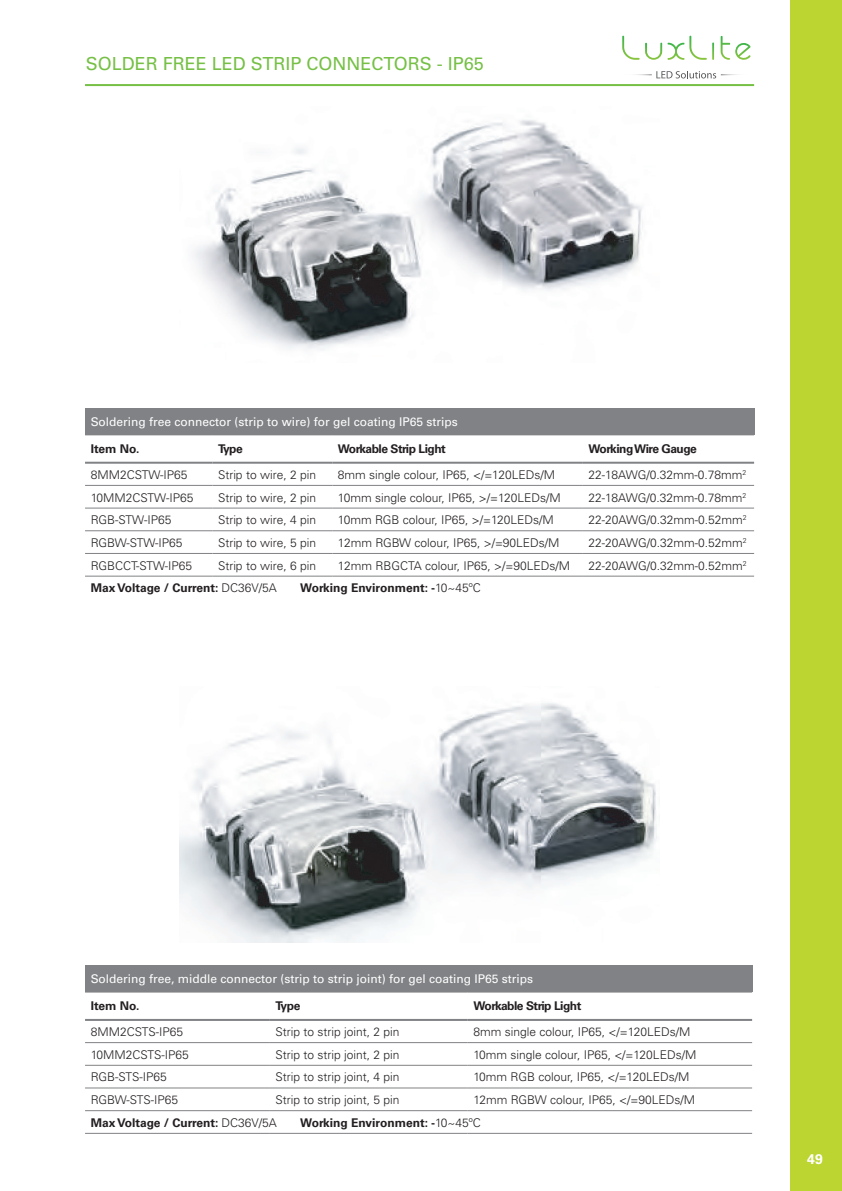
<style>
.page{position:relative;width:842px;height:1191px;background:#fff}
.page>*{position:absolute;margin:0;border:0;box-sizing:border-box;transform-origin:0 0}
.t1{font:18px "Univers";color:#76c046}
.t2{font:700 14px "Univers";color:#fff}
.t3{font:300 12px "Univers";color:#231f20}
.t4{font:12px "Univers";color:#fff}
.t5{font:700 12px "Univers";color:#231f20}
.t6{font:700 12px "Univers";letter-spacing:-.03em;color:#231f20}
.s1{font-weight:300}
</style>
<div class="page">
<div style="left:791px;top:0;width:51px;height:1191px;background:#bcd531"></div>
<hr style="left:85px;top:84px;width:669px;height:2px;background:#76c046">
<svg style="left:622px;top:36px;width:92px;height:24px"></svg>
<svg style="left:721px;top:36px;width:29px;height:24px"></svg>
<img style="left:636px;top:74px;width:16px;height:1px">
<svg style="left:656px;top:71px;width:82px;height:7px"></svg>
<img style="left:194px;top:120px;width:449px;height:230px">
<img style="left:180px;top:703px;width:477px;height:240px">
<div style="left:85px;top:408px;width:669px;height:26px;background:#808285"></div>
<svg style="left:85px;top:484px;width:669px;height:92px"></svg>
<hr style="left:85px;top:433px;width:127px;height:2px;background:#808285">
<hr style="left:212px;top:433px;width:120px;height:2px;background:#808285">
<hr style="left:332px;top:433px;width:251px;height:2px;background:#808285">
<hr style="left:583px;top:433px;width:171px;height:2px;background:#808285">
<hr style="left:85px;top:462px;width:127px;height:2px;background:#808285">
<hr style="left:212px;top:462px;width:120px;height:2px;background:#808285">
<hr style="left:332px;top:462px;width:251px;height:2px;background:#808285">
<hr style="left:583px;top:462px;width:171px;height:2px;background:#808285">
<hr style="left:85px;top:485px;width:127px;height:1px;background:#808285">
<hr style="left:212px;top:485px;width:120px;height:1px;background:#808285">
<hr style="left:332px;top:485px;width:251px;height:1px;background:#808285">
<hr style="left:583px;top:485px;width:171px;height:1px;background:#808285">
<hr style="left:85px;top:508px;width:127px;height:1px;background:#808285">
<hr style="left:212px;top:508px;width:120px;height:1px;background:#808285">
<hr style="left:332px;top:508px;width:251px;height:1px;background:#808285">
<hr style="left:583px;top:508px;width:171px;height:1px;background:#808285">
<hr style="left:85px;top:530px;width:127px;height:1px;background:#808285">
<hr style="left:212px;top:530px;width:120px;height:1px;background:#808285">
<hr style="left:332px;top:530px;width:251px;height:1px;background:#808285">
<hr style="left:583px;top:530px;width:171px;height:1px;background:#808285">
<hr style="left:85px;top:553px;width:127px;height:1px;background:#808285">
<hr style="left:212px;top:553px;width:120px;height:1px;background:#808285">
<hr style="left:332px;top:553px;width:251px;height:1px;background:#808285">
<hr style="left:583px;top:553px;width:171px;height:1px;background:#808285">
<hr style="left:85px;top:576px;width:127px;height:1px;background:#808285">
<hr style="left:212px;top:576px;width:120px;height:1px;background:#808285">
<hr style="left:332px;top:576px;width:251px;height:1px;background:#808285">
<hr style="left:583px;top:576px;width:171px;height:1px;background:#808285">
<div style="left:85px;top:965px;width:667px;height:26px;background:#808285"></div>
<svg style="left:85px;top:1043px;width:667px;height:90px"></svg>
<hr style="left:85px;top:990px;width:185px;height:2px;background:#808285">
<hr style="left:270px;top:990px;width:198px;height:2px;background:#808285">
<hr style="left:468px;top:990px;width:284px;height:2px;background:#808285">
<hr style="left:85px;top:1019px;width:185px;height:2px;background:#808285">
<hr style="left:270px;top:1019px;width:198px;height:2px;background:#808285">
<hr style="left:468px;top:1019px;width:284px;height:2px;background:#808285">
<hr style="left:85px;top:1042px;width:185px;height:1px;background:#808285">
<hr style="left:270px;top:1042px;width:198px;height:1px;background:#808285">
<hr style="left:468px;top:1042px;width:284px;height:1px;background:#808285">
<hr style="left:85px;top:1065px;width:185px;height:1px;background:#808285">
<hr style="left:270px;top:1065px;width:198px;height:1px;background:#808285">
<hr style="left:468px;top:1065px;width:284px;height:1px;background:#808285">
<hr style="left:85px;top:1087px;width:185px;height:1px;background:#808285">
<hr style="left:270px;top:1087px;width:198px;height:1px;background:#808285">
<hr style="left:468px;top:1087px;width:284px;height:1px;background:#808285">
<hr style="left:85px;top:1110px;width:185px;height:1px;background:#808285">
<hr style="left:270px;top:1110px;width:198px;height:1px;background:#808285">
<hr style="left:468px;top:1110px;width:284px;height:1px;background:#808285">
<hr style="left:85px;top:1133px;width:185px;height:1px;background:#808285">
<hr style="left:270px;top:1133px;width:198px;height:1px;background:#808285">
<hr style="left:468px;top:1133px;width:284px;height:1px;background:#808285">
<h1 class="t1" style="left:86px;top:53px;width:400px">SOLDER FREE LED STRIP CONNECTORS - IP65</h1>
<p class="t4" style="left:91px;top:414px;width:369px">Soldering free connector (strip to wire) for gel coating IP65 strips</p>
<p class="t6" style="left:91px;top:442px;width:50px">Item No.</p>
<p class="t6" style="left:218px;top:442px;width:26px">Type</p>
<p class="t6" style="left:338px;top:442px;width:109px">Workable Strip Light</p>
<p class="t6" style="left:588px;top:442px;width:110px">Working Wire Gauge</p>
<p class="t3" style="left:91px;top:467px;width:98px">8MM2CSTW-IP65</p>
<p class="t3" style="left:218px;top:467px;width:100px">Strip to wire, 2 pin</p>
<p class="t3" style="left:338px;top:467px;width:219px">8mm single colour, IP65, &lt;/=120LEDs/M</p>
<p class="t3" style="left:588px;top:467px;width:159px">22-18AWG/0.32mm-0.78mm<sup>2</sup></p>
<p class="t3" style="left:91px;top:490px;width:104px">10MM2CSTW-IP65</p>
<p class="t3" style="left:218px;top:490px;width:100px">Strip to wire, 2 pin</p>
<p class="t3" style="left:338px;top:490px;width:224px">10mm single colour, IP65, &gt;/=120LEDs/M</p>
<p class="t3" style="left:588px;top:490px;width:159px">22-18AWG/0.32mm-0.78mm<sup>2</sup></p>
<p class="t3" style="left:91px;top:513px;width:82px">RGB-STW-IP65</p>
<p class="t3" style="left:218px;top:513px;width:100px">Strip to wire, 4 pin</p>
<p class="t3" style="left:338px;top:513px;width:217px">10mm RGB colour, IP65, &gt;/=120LEDs/M</p>
<p class="t3" style="left:588px;top:513px;width:160px">22-20AWG/0.32mm-0.52mm<sup>2</sup></p>
<p class="t3" style="left:91px;top:535px;width:93px">RGBW-STW-IP65</p>
<p class="t3" style="left:218px;top:535px;width:100px">Strip to wire, 5 pin</p>
<p class="t3" style="left:338px;top:535px;width:223px">12mm RGBW colour, IP65, &gt;/=90LEDs/M</p>
<p class="t3" style="left:588px;top:535px;width:160px">22-20AWG/0.32mm-0.52mm<sup>2</sup></p>
<p class="t3" style="left:91px;top:558px;width:103px">RGBCCT-STW-IP65</p>
<p class="t3" style="left:218px;top:558px;width:100px">Strip to wire, 6 pin</p>
<p class="t3" style="left:338px;top:558px;width:234px">12mm RBGCTA colour, IP65, &gt;/=90LEDs/M</p>
<p class="t3" style="left:588px;top:558px;width:160px">22-20AWG/0.32mm-0.52mm<sup>2</sup></p>
<p class="t5" style="left:91px;top:581px;width:188px">Max Voltage / Current: <span class="s1">DC36V/5A</span></p>
<p class="t5" style="left:300px;top:581px;width:182px">Working Environment: -<span class="s1">10~45ºC</span></p>
<p class="t4" style="left:91px;top:971px;width:444px">Soldering free, middle connector (strip to strip joint) for gel coating IP65 strips</p>
<p class="t6" style="left:91px;top:999px;width:50px">Item No.</p>
<p class="t6" style="left:276px;top:999px;width:26px">Type</p>
<p class="t6" style="left:473px;top:999px;width:109px">Workable Strip Light</p>
<p class="t3" style="left:91px;top:1024px;width:94px">8MM2CSTS-IP65</p>
<p class="t3" style="left:276px;top:1024px;width:126px">Strip to strip joint, 2 pin</p>
<p class="t3" style="left:473px;top:1024px;width:219px">8mm single colour, IP65, &lt;/=120LEDs/M</p>
<p class="t3" style="left:91px;top:1047px;width:100px">10MM2CSTS-IP65</p>
<p class="t3" style="left:276px;top:1047px;width:126px">Strip to strip joint, 2 pin</p>
<p class="t3" style="left:473px;top:1047px;width:224px">10mm single colour, IP65, &lt;/=120LEDs/M</p>
<p class="t3" style="left:91px;top:1070px;width:78px">RGB-STS-IP65</p>
<p class="t3" style="left:276px;top:1070px;width:126px">Strip to strip joint, 4 pin</p>
<p class="t3" style="left:473px;top:1070px;width:217px">10mm RGB colour, IP65, &lt;/=120LEDs/M</p>
<p class="t3" style="left:91px;top:1092px;width:89px">RGBW-STS-IP65</p>
<p class="t3" style="left:276px;top:1092px;width:126px">Strip to strip joint, 5 pin</p>
<p class="t3" style="left:473px;top:1092px;width:223px">12mm RGBW colour, IP65, &lt;/=90LEDs/M</p>
<p class="t5" style="left:91px;top:1115px;width:188px">Max Voltage / Current: <span class="s1">DC36V/5A</span></p>
<p class="t5" style="left:300px;top:1115px;width:182px">Working Environment: -<span class="s1">10~45ºC</span></p>
<p class="t2" style="left:807px;top:1150px;width:17px">49</p>
</div>
